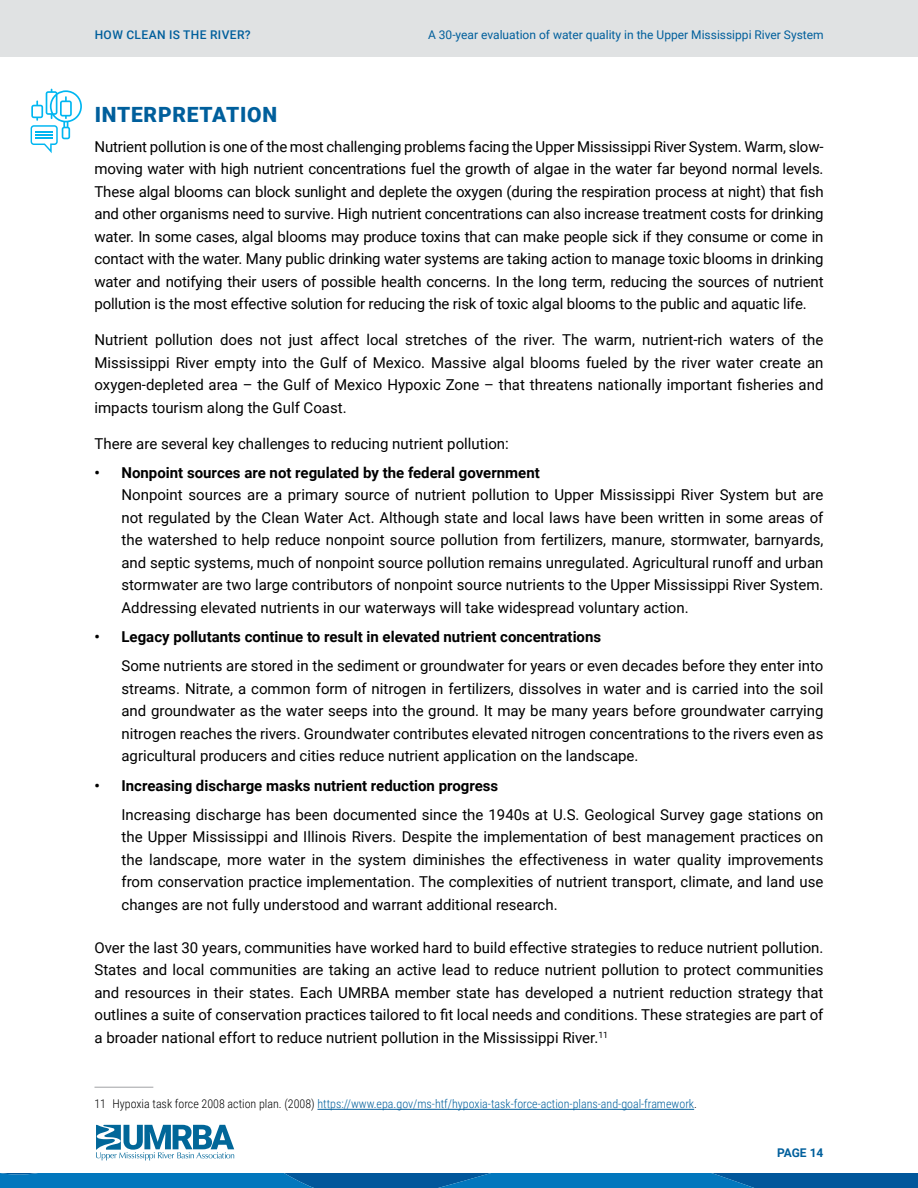
<style>
.page{position:relative;width:918px;height:1188px;background:#fff}
.page>*{position:absolute;margin:0;border:0;box-sizing:border-box;transform-origin:0 0}
.t1{font:900 21px "Roboto";letter-spacing:.035em;color:#005f9c}
.Body{font:15px/22.5px "Roboto";color:#000;text-align:justify}
.bullet_indent{font:15px/22.5px "Roboto";color:#000;text-align:justify}
.t2{font:700 15px "Roboto";color:#000}
.footnote{font:300 12px "Roboto Condensed";color:#005f9c}
.t3{font:12px "Roboto";color:#005f9c}
.t4{font:500 12px "Roboto";letter-spacing:.035em;color:#005f9c}
.t5{font:700 12px "Roboto";letter-spacing:-.005em;color:#005f9c}
.s1{color:#000}
</style>
<div class="page">
<svg style="left:0;top:1174px;width:918px;height:14px;background:#026bb0"></svg>
<div style="left:0;top:0;width:918px;height:56px;background:#e0e2e3"></div>
<svg style="left:96px;top:1125px;width:138px;height:36px"></svg>
<svg style="left:31px;top:89px;width:51px;height:64px"></svg>
<hr style="left:94px;top:1087px;width:59px;height:1px;background:#a0a2a4">
<hr style="left:317px;top:1109px;width:377px;height:1px;background:#005f9c">
<p class="t4" style="left:95px;top:26px;width:157px">HOW CLEAN IS THE RIVER?</p>
<p class="t3" style="left:428px;top:26px;width:397px">A 30-year evaluation of water quality in the Upper Mississippi River System</p>
<h5 class="t1" style="left:95px;top:100px;width:184px">INTERPRETATION</h5>
<p class="Body" style="left:94px;top:134px;width:731px">Nutrient pollution is one of the most challenging problems facing the Upper Mississippi River System. Warm, slow&shy;moving water with high nutrient concentrations fuel the growth of algae in the water far beyond normal levels.<br>These algal blooms can block sunlight and deplete the oxygen (during the respiration process at night) that fish and other organisms need to survive. High nutrient concentrations can also increase treatment costs for drinking water. In some cases, algal blooms may produce toxins that can make people sick if they consume or come in contact with the water. Many public drinking water systems are taking action to manage toxic blooms in drinking water and notifying their users of possible health concerns. In the long term, reducing the sources of nutrient pollution is the most effective solution for reducing the risk of toxic algal blooms to the public and aquatic life.</p>
<p class="Body" style="left:94px;top:328px;width:731px">Nutrient pollution does not just affect local stretches of the river. The warm, nutrient-rich waters of the Mississippi River empty into the Gulf of Mexico. Massive algal blooms fueled by the river water create an oxygen-depleted area – the Gulf of Mexico Hypoxic Zone – that threatens nationally important fisheries and impacts tourism along the Gulf Coast.</p>
<p class="Body" style="left:94px;top:431px;width:416px">There are several key challenges to reducing nutrient pollution:</p>
<p class="t2" style="left:94px;top:462px;width:447px">• Nonpoint sources are not regulated by the federal government</p>
<p class="bullet_indent" style="left:122px;top:483px;width:704px">Nonpoint sources are a primary source of nutrient pollution to Upper Mississippi River System but are not regulated by the Clean Water Act. Although state and local laws have been written in some areas of the watershed to help reduce nonpoint source pollution from fertilizers, manure, stormwater, barnyards, and septic systems, much of nonpoint source pollution remains unregulated. Agricultural runoff and urban stormwater are two large contributors of nonpoint source nutrients to the Upper Mississippi River System.<br>Addressing elevated nutrients in our waterways will take widespread voluntary action.</p>
<p class="t2" style="left:94px;top:626px;width:508px">• Legacy pollutants continue to result in elevated nutrient concentrations</p>
<p class="bullet_indent" style="left:122px;top:654px;width:704px">Some nutrients are stored in the sediment or groundwater for years or even decades before they enter into streams. Nitrate, a common form of nitrogen in fertilizers, dissolves in water and is carried into the soil and groundwater as the water seeps into the ground. It may be many years before groundwater carrying nitrogen reaches the rivers. Groundwater contributes elevated nitrogen concentrations to the rivers even as agricultural producers and cities reduce nutrient application on the landscape.</p>
<p class="t2" style="left:94px;top:775px;width:405px">• Increasing discharge masks nutrient reduction progress</p>
<p class="bullet_indent" style="left:122px;top:803px;width:704px">Increasing discharge has been documented since the 1940s at U.S. Geological Survey gage stations on the Upper Mississippi and Illinois Rivers. Despite the implementation of best management practices on the landscape, more water in the system diminishes the effectiveness in water quality improvements from conservation practice implementation. The complexities of nutrient transport, climate, and land use changes are not fully understood and warrant additional research.</p>
<p class="Body" style="left:94px;top:935px;width:731px">Over the last 30 years, communities have worked hard to build effective strategies to reduce nutrient pollution.<br>States and local communities are taking an active lead to reduce nutrient pollution to protect communities and resources in their states. Each UMRBA member state has developed a nutrient reduction strategy that outlines a suite of conservation practices tailored to fit local needs and conditions. These strategies are part of a broader national effort to reduce nutrient pollution in the Mississippi River.<sup>11</sup></p>
<p class="footnote" style="left:94px;top:1095px;width:604px"><span class="s1">11 Hypoxia task force 2008 action plan. (2008)</span> https://www.epa.gov/ms-htf/hypoxia-task-force-action-plans-and-goal-framework<span class="s1">.</span></p>
<p class="t5" style="left:777px;top:1144px;width:48px">PAGE 14</p>
</div>
